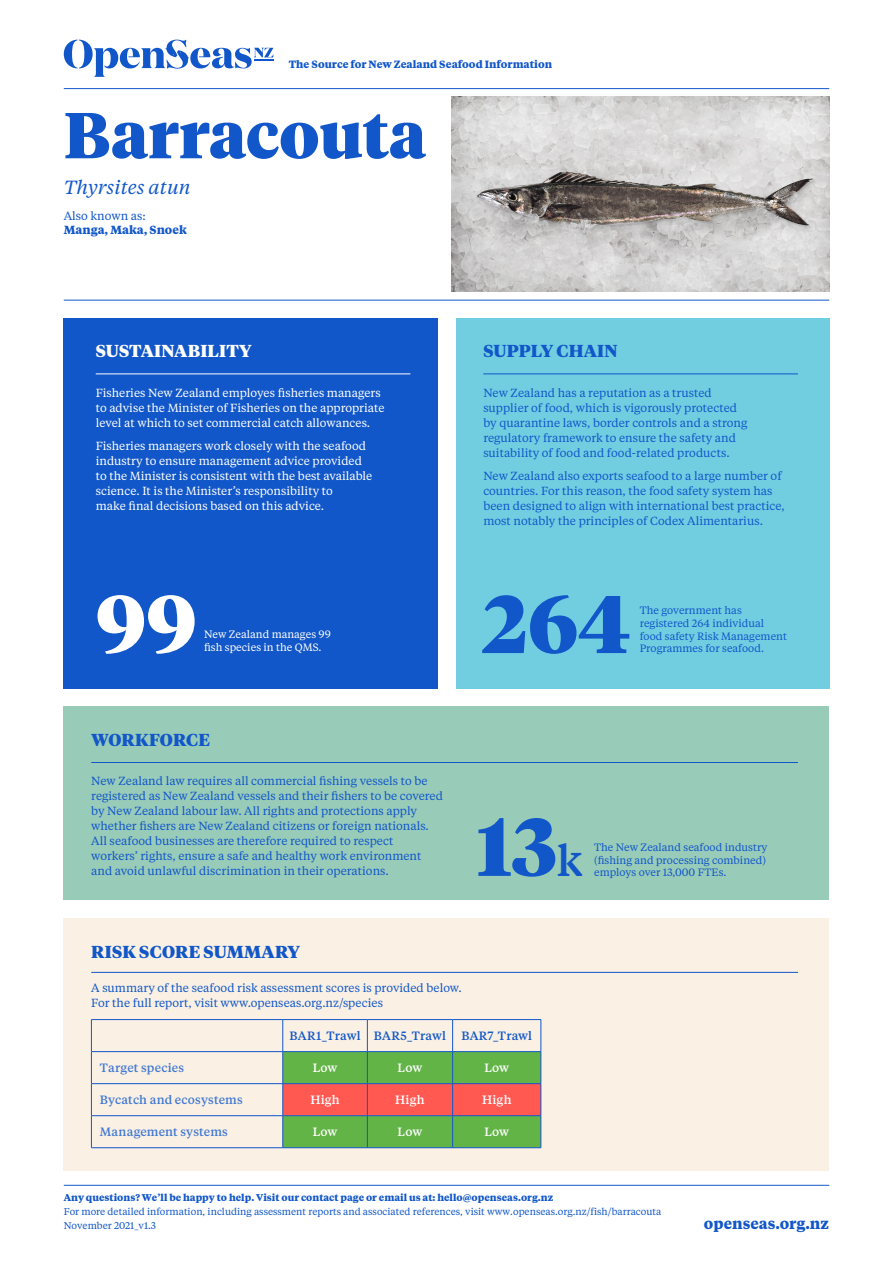
<style>
.page{position:relative;width:893px;height:1263px;background:#fff}
.page>*{position:absolute;margin:0;border:0;box-sizing:border-box;transform-origin:0 0}
.t1{font:900 81.3px "Tiempos Headline";color:#1157c9}
.t2{font:900 81.3px "Tiempos Headline";color:#fff}
.t3{font:900 64.5px "Tiempos Headline";color:#1157c9}
.t4{font:italic 18.9px "Tiempos Text";color:#1157c9}
.t5{font:900 17.25px "Tiempos Headline";letter-spacing:.01em;color:#1157c9}
.t6{font:900 17.25px "Tiempos Headline";letter-spacing:.01em;color:#fff}
.t7{font:700 15px "Tiempos Text";color:#1157c9}
.t8{font:500 12px "Tiempos Text";letter-spacing:.015em;color:#4179d4}
.t9{font:500 12px "Tiempos Text";letter-spacing:.015em;color:#1157c9}
.t10{font:500 12px "Tiempos Text";letter-spacing:.02em;color:#fff}
.t11{font:11.7px/15px "Tiempos Text";color:#1157c9}
.t12{font:11.7px/15px "Tiempos Text";color:#fff}
.t13{font:700 11.7px/14.1px "Tiempos Text";color:#1157c9}
.t14{font:10.65px/12.8px "Tiempos Text";color:#1157c9}
.t15{font:10.65px/12.8px "Tiempos Text";color:#fff}
.t16{font:700 10.5px "Tiempos Text";color:#1157c9}
.t17{font:9.75px/14.1px "Tiempos Text";color:#1157c9}
.s1{font-weight:400}
.s2{font-family:"Tiempos Text";font-weight:500;font-size:43.05px}
.s3{font-weight:700}
</style>
<div class="page">
<hr style="left:64px;top:88px;width:765px;height:1px;background:#1157c9">
<hr style="left:64px;top:1185px;width:765px;height:1px;background:#1157c9">
<img style="left:451px;top:97px;width:378px;height:195px">
<hr style="left:64px;top:300px;width:765px;height:1px;background:#1157c9">
<svg style="left:64px;top:40px;width:210px;height:37px"></svg>
<div style="left:64px;top:918px;width:765px;height:252px;background:#faf0e3"></div>
<svg style="left:284px;top:1052px;width:257px;height:95px;background:#889d4a"></svg>
<div style="left:453px;top:1084px;width:88px;height:32px;background:#ff5952"></div>
<hr style="left:91px;top:1019px;width:192px;height:1px;background:#1157c9">
<hr style="left:91px;top:1020px;width:1px;height:31px;background:#1157c9">
<hr style="left:283px;top:1019px;width:84px;height:1px;background:#1157c9">
<hr style="left:283px;top:1020px;width:1px;height:31px;background:#1157c9">
<hr style="left:367px;top:1019px;width:86px;height:1px;background:#1157c9">
<hr style="left:367px;top:1020px;width:1px;height:31px;background:#1157c9">
<hr style="left:453px;top:1019px;width:88px;height:1px;background:#1157c9">
<hr style="left:452px;top:1020px;width:1px;height:31px;background:#1157c9">
<hr style="left:541px;top:1020px;width:1px;height:31px;background:#1157c9">
<hr style="left:91px;top:1051px;width:192px;height:1px;background:#1157c9">
<hr style="left:91px;top:1052px;width:1px;height:31px;background:#1157c9">
<hr style="left:91px;top:1083px;width:192px;height:1px;background:#1157c9">
<hr style="left:91px;top:1084px;width:1px;height:31px;background:#1157c9">
<hr style="left:283px;top:1084px;width:1px;height:31px;background:#1157c9">
<hr style="left:367px;top:1084px;width:1px;height:31px;background:#1157c9">
<hr style="left:91px;top:1115px;width:192px;height:1px;background:#1157c9">
<hr style="left:91px;top:1116px;width:1px;height:31px;background:#1157c9">
<hr style="left:91px;top:1147px;width:192px;height:1px;background:#1157c9">
<hr style="left:283px;top:1115px;width:84px;height:1px;background:#1157c9">
<hr style="left:283px;top:1116px;width:1px;height:31px;background:#1157c9">
<hr style="left:283px;top:1147px;width:84px;height:1px;background:#1157c9">
<hr style="left:367px;top:1115px;width:86px;height:1px;background:#1157c9">
<hr style="left:367px;top:1116px;width:1px;height:31px;background:#1157c9">
<hr style="left:367px;top:1147px;width:86px;height:1px;background:#1157c9">
<hr style="left:452px;top:1116px;width:1px;height:31px;background:#1157c9">
<hr style="left:453px;top:1147px;width:88px;height:1px;background:#1157c9">
<hr style="left:541px;top:1116px;width:1px;height:31px;background:#1157c9">
<hr style="left:283px;top:1051px;width:84px;height:1px;background:#1157c9">
<hr style="left:283px;top:1052px;width:1px;height:31px;background:#1157c9">
<hr style="left:283px;top:1083px;width:84px;height:1px;background:#1157c9">
<hr style="left:367px;top:1051px;width:86px;height:1px;background:#1157c9">
<hr style="left:367px;top:1052px;width:1px;height:31px;background:#1157c9">
<hr style="left:367px;top:1083px;width:86px;height:1px;background:#1157c9">
<hr style="left:453px;top:1051px;width:88px;height:1px;background:#1157c9">
<hr style="left:452px;top:1052px;width:1px;height:31px;background:#1157c9">
<hr style="left:541px;top:1052px;width:1px;height:31px;background:#1157c9">
<hr style="left:453px;top:1083px;width:88px;height:1px;background:#1157c9">
<hr style="left:452px;top:1084px;width:1px;height:31px;background:#1157c9">
<hr style="left:541px;top:1084px;width:1px;height:31px;background:#1157c9">
<hr style="left:453px;top:1115px;width:88px;height:1px;background:#1157c9">
<div style="left:64px;top:318px;width:374px;height:370px;background:#1157c9"></div>
<div style="left:456px;top:318px;width:373px;height:370px;background:#71cee1"></div>
<div style="left:64px;top:706px;width:765px;height:194px;background:#99cbb9"></div>
<hr style="left:483px;top:373px;width:315px;height:1px;background:#1157c9">
<hr style="left:96px;top:373px;width:314px;height:1px;background:#fff">
<hr style="left:91px;top:762px;width:707px;height:1px;background:#1157c9">
<hr style="left:91px;top:972px;width:707px;height:1px;background:#1157c9">
<p class="t16" style="left:289px;top:57px;width:265px">The Source for New Zealand Seafood Information</p>
<p class="t3" style="left:64px;top:91px;width:364px">Barracouta</p>
<p class="t4" style="left:64px;top:174px;width:128px">Thyrsites atun</p>
<p class="t13" style="left:64px;top:208px;width:125px"><span class="s1">Also known as:<br></span>Manga, Maka, Snoek</p>
<p class="t6" style="left:96px;top:339px;width:157px">SUSTAINABILITY</p>
<p class="t5" style="left:483px;top:339px;width:136px">SUPPLY CHAIN</p>
<p class="t12" style="left:96px;top:385px;width:290px">Fisheries New Zealand employes fisheries managers to advise the Minister of Fisheries on the appropriate level at which to set commercial catch allowances.</p>
<p class="t12" style="left:96px;top:438px;width:278px">Fisheries managers work closely with the seafood industry to ensure management advice provided to the Minister is consistent with the best available science. It is the Minister’s responsibility to<br>make final decisions based on this advice.</p>
<p class="t2" style="left:96px;top:568px;width:103px">99</p>
<p class="t15" style="left:204px;top:627px;width:128px">New Zealand manages 99 fish species in the QMS.</p>
<p class="t11" style="left:483px;top:385px;width:266px">New Zealand has a reputation as a trusted supplier of food, which is vigorously protected by quarantine laws, border controls and a strong regulatory framework to ensure the safety and suitability of food and food-related products.</p>
<p class="t11" style="left:483px;top:468px;width:303px">New Zealand also exports seafood to a large number of countries. For this reason, the food safety system has been designed to align with international best practice, most notably the principles of Codex Alimentarius.</p>
<p class="t1" style="left:482px;top:568px;width:151px">264</p>
<p class="t14" style="left:640px;top:603px;width:149px">The government has registered 264 individual food safety Risk Management<br>Programmes for seafood.</p>
<p class="t5" style="left:91px;top:728px;width:120px">WORKFORCE</p>
<p class="t11" style="left:91px;top:773px;width:353px">New Zealand law requires all commercial fishing vessels to be registered as New Zealand vessels and their fishers to be covered by New Zealand labour law. All rights and protections apply whether fishers are New Zealand citizens or foreign nationals.<br>All seafood businesses are therefore required to respect workers’ rights, ensure a safe and healthy work environment and avoid unlawful discrimination in their operations.</p>
<p class="t1" style="left:476px;top:790px;width:108px">13<span class="s2">k</span></p>
<p class="t14" style="left:594px;top:840px;width:175px">The New Zealand seafood industry (fishing and processing combined) employs over 13,000 FTEs.</p>
<p class="t5" style="left:91px;top:939px;width:210px">RISK SCORE SUMMARY</p>
<p class="t11" style="left:91px;top:980px;width:372px">A summary of the seafood risk assessment scores is provided below.<br>For the full report, visit www.openseas.org.nz/species</p>
<p class="t9" style="left:290px;top:1027px;width:73px">BAR1_Trawl</p>
<p class="t9" style="left:374px;top:1027px;width:74px">BAR5_Trawl</p>
<p class="t9" style="left:461px;top:1027px;width:72px">BAR7_Trawl</p>
<p class="t8" style="left:100px;top:1059px;width:86px">Target species</p>
<p class="t10" style="left:313px;top:1059px;width:26px">Low</p>
<p class="t10" style="left:398px;top:1059px;width:26px">Low</p>
<p class="t10" style="left:484px;top:1059px;width:26px">Low</p>
<p class="t8" style="left:100px;top:1091px;width:144px">Bycatch and ecosystems</p>
<p class="t10" style="left:310px;top:1091px;width:31px">High</p>
<p class="t10" style="left:395px;top:1091px;width:31px">High</p>
<p class="t10" style="left:482px;top:1091px;width:31px">High</p>
<p class="t8" style="left:100px;top:1123px;width:130px">Management systems</p>
<p class="t10" style="left:313px;top:1123px;width:26px">Low</p>
<p class="t10" style="left:398px;top:1123px;width:26px">Low</p>
<p class="t10" style="left:484px;top:1123px;width:26px">Low</p>
<p class="t17" style="left:64px;top:1189px;width:599px"><span class="s3">Any questions? We’ll be happy to help. Visit our contact page or email us at: hello@openseas.org.nz<br></span>For more detailed information, including assessment reports and associated references, visit www.openseas.org.nz/fish/barracouta<br>November 2021_v1.3</p>
<p class="t7" style="left:704px;top:1213px;width:127px">openseas.org.nz</p>
</div>
